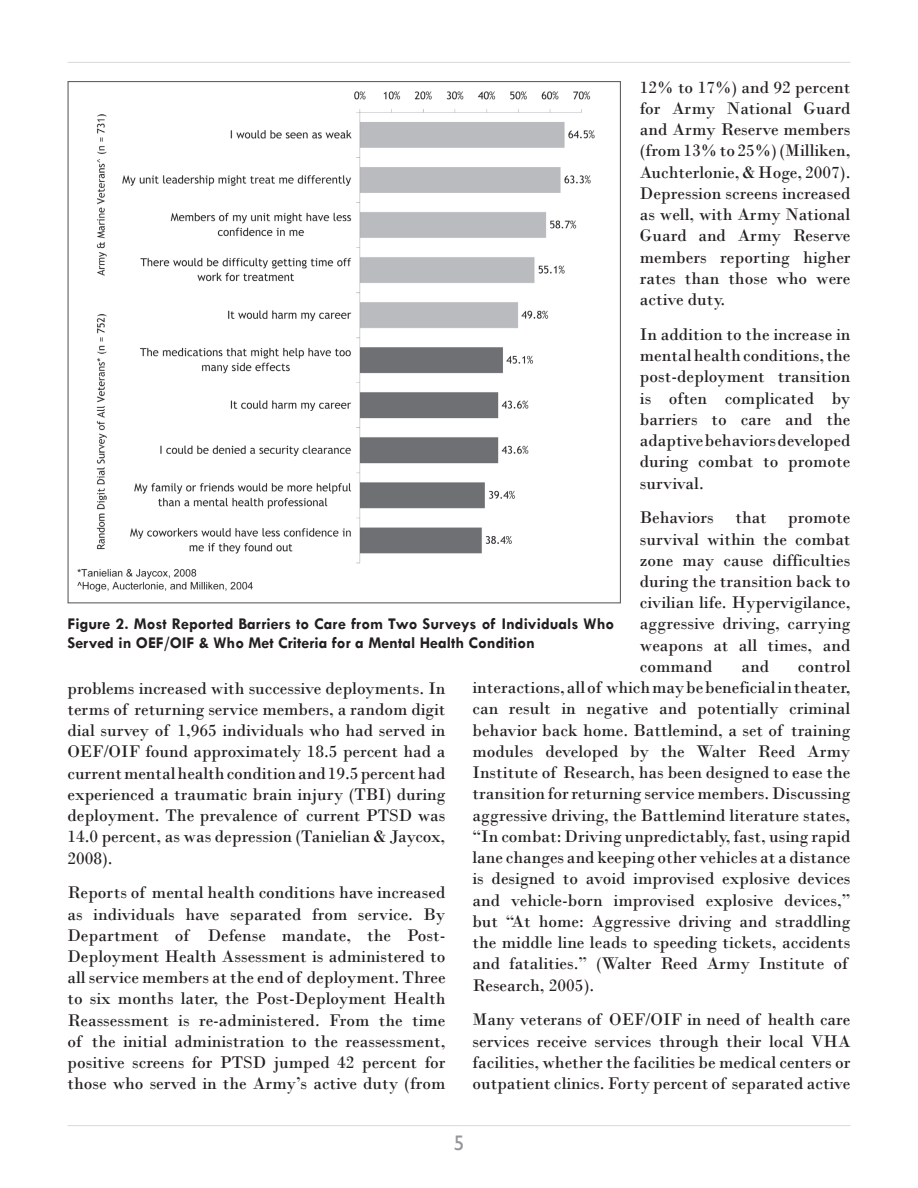
<style>
.page{position:relative;width:918px;height:1188px;background:#fff}
.page>*{position:absolute;margin:0;border:0;box-sizing:border-box;transform-origin:0 0}
.t1{font:21px "Gill Sans";color:#939598}
.t2{font:17.7px/21.3px "Bodoni";color:#231f20;text-align:justify}
.t3{font:700 16.5px/19.8px "Tw Cen";color:#231f20}
</style>
<div class="page">
<hr style="left:68px;top:1125px;width:782px;height:1px;background:#dcdddf">
<hr style="left:68px;top:62px;width:782px;height:1px;background:#dcdddf">
<img style="left:77px;top:91px;width:518px;height:501px">
<p class="t2" style="left:640px;top:76px;width:212px">12% to 17%) and 92 percent for Army National Guard and Army Reserve members (from 13% to 25%) (Milliken, Auchterlonie, &amp; Hoge, 2007).<br>Depression screens increased as well, with Army National Guard and Army Reserve members reporting higher rates than those who were active duty.</p>
<p class="t2" style="left:640px;top:324px;width:212px">In addition to the increase in mental health conditions, the post-deployment transition is often complicated by barriers to care and the adaptive behaviors developed during combat to promote survival.</p>
<p class="t2" style="left:640px;top:507px;width:212px">Behaviors that promote survival within the combat zone may cause difficulties during the transition back to civilian life. Hypervigilance, aggressive driving, carrying weapons at all times, and command</p>
<p class="t3" style="left:68px;top:613px;width:548px">Figure 2. Most Reported Barriers to Care from Two Surveys of Individuals Who<br>Served in OEF/OIF &amp; Who Met Criteria for a Mental Health Condition</p>
<p class="t2" style="left:472px;top:656px;width:380px;text-align:left;text-indent:325px">control interactions, all of which may be beneficial in theater, can result in negative and potentially criminal behavior back home. Battlemind, a set of training modules developed by the Walter Reed Army Institute of Research, has been designed to ease the transition for returning service members. Discussing aggressive driving, the Battlemind literature states, “In combat: Driving unpredictably, fast, using rapid lane changes and keeping other vehicles at a distance is designed to avoid improvised explosive devices and vehicle-born improvised explosive devices,” but “At home: Aggressive driving and straddling the middle line leads to speeding tickets, accidents and fatalities.” (Walter Reed Army Institute of Research, 2005).</p>
<p class="t2" style="left:472px;top:1009px;width:380px">Many veterans of OEF/OIF in need of health care services receive services through their local VHA facilities, whether the facilities be medical centers or outpatient clinics. Forty percent of separated active</p>
<p class="t2" style="left:741px;top:656px;width:29px">and</p>
<p class="t2" style="left:68px;top:677px;width:380px">problems increased with successive deployments. In terms of returning service members, a random digit dial survey of 1,965 individuals who had served in OEF/OIF found approximately 18.5 percent had a current mental health condition and 19.5 percent had experienced a traumatic brain injury (TBI) during deployment. The prevalence of current PTSD was 14.0 percent, as was depression (Tanielian &amp; Jaycox, 2008).</p>
<p class="t2" style="left:68px;top:882px;width:380px">Reports of mental health conditions have increased as individuals have separated from service. By Department of Defense mandate, the Post-Deployment Health Assessment is administered to all service members at the end of deployment. Three to six months later, the Post-Deployment Health Reassessment is re-administered. From the time of the initial administration to the reassessment, positive screens for PTSD jumped 42 percent for those who served in the Army’s active duty (from</p>
<p class="t1" style="left:454px;top:1131px;width:12px">5</p>
</div>
